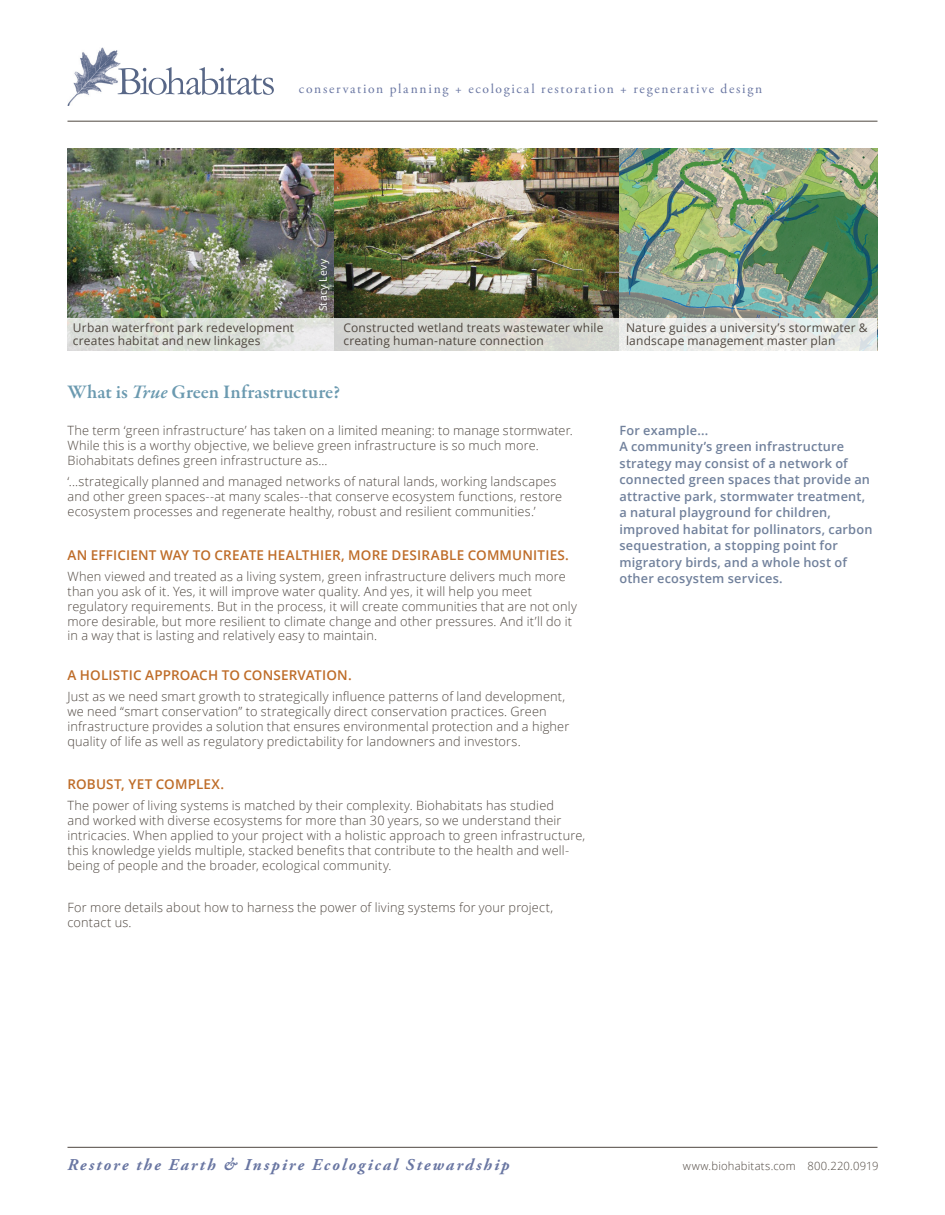
<style>
.page{position:relative;width:945px;height:1215px;background:#fff}
.page>*{position:absolute;margin:0;border:0;box-sizing:border-box;transform-origin:0 0}
.t1{font:600 19.5px "Garamond Premr Pro";color:#6b9ab0}
.t2{font:italic 700 16.5px "Adobe Garamond Pro";letter-spacing:.125em;color:#6976a2}
.t3{font:600 13.5px "Open Sans";letter-spacing:.01em;color:#be6c28}
.t4{font:13.5px "Adobe Garamond Pro";letter-spacing:.125em;color:#6976a2}
.t5{font:300 12.75px/15px "Open Sans";letter-spacing:.015em;color:#4f4740}
.t6{font:600 12.75px/16.5px "Open Sans";letter-spacing:.015em;color:#71819c}
.t7{font:12px/13.5px "Open Sans";letter-spacing:.015em;color:#4f4740}
.t8{font:300 11.25px "Open Sans";letter-spacing:.02em;color:#4f4740}
.t9{font:10.5px "Open Sans";letter-spacing:.025em;color:#fff}
.s1{font-style:italic}
</style>
<div class="page">
<img style="left:68px;top:148px;width:810px;height:170px">
<svg style="left:68px;top:318px;width:810px;height:33px"></svg>
<img style="left:68px;top:47px;width:52px;height:59px">
<svg style="left:118px;top:67px;width:156px;height:28px"></svg>
<hr style="left:68px;top:121px;width:810px;height:1px;background:#4f4740">
<hr style="left:68px;top:1147px;width:810px;height:1px;background:#4f4740">
<p class="t4" style="left:299px;top:81px;width:465px">conservation planning + ecological restoration + regenerative design</p>
<p class="t7" style="left:73px;top:320px;width:223px">Urban waterfront park redevelopment creates habitat and new linkages</p>
<p class="t9" style="left:316px;top:311px;width:54px;rotate:-90deg">Stacy Levy</p>
<p class="t7" style="left:344px;top:320px;width:262px">Constructed wetland treats wastewater while creating human-nature connection</p>
<p class="t7" style="left:626px;top:320px;width:243px">Nature guides a university’s stormwater &amp; landscape management master plan</p>
<h1 class="t1" style="left:68px;top:380px;width:274px">What is <span class="s1">True</span> Green Infrastructure?</h1>
<p class="t5" style="left:68px;top:423px;width:507px">The term ‘green infrastructure’ has taken on a limited meaning: to manage stormwater.<br>While this is a worthy objective, we believe green infrastructure is so much more.<br>Biohabitats defines green infrastructure as...</p>
<p class="t5" style="left:68px;top:474px;width:496px">‘...strategically planned and managed networks of natural lands, working landscapes and other green spaces--at many scales--that conserve ecosystem functions, restore ecosystem processes and regenerate healthy, robust and resilient communities.’</p>
<p class="t3" style="left:68px;top:545px;width:503px">an efficient way to create healthier, more desirable communities.</p>
<p class="t5" style="left:68px;top:568px;width:511px">When viewed and treated as a living system, green infrastructure delivers much more than you ask of it. Yes, it will improve water quality. And yes, it will help you meet regulatory requirements. But in the process, it will create communities that are not only more desirable, but more resilient to climate change and other pressures. And it’ll do it in a way that is lasting and relatively easy to maintain.</p>
<p class="t3" style="left:68px;top:665px;width:286px">a holistic approach to conservation.</p>
<p class="t5" style="left:68px;top:688px;width:503px">Just as we need smart growth to strategically influence patterns of land development, we need “smart conservation” to strategically direct conservation practices. Green infrastructure provides a solution that ensures environmental protection and a higher quality of life as well as regulatory predictability for landowners and investors.</p>
<p class="t3" style="left:68px;top:775px;width:158px">robust, yet complex.</p>
<p class="t5" style="left:68px;top:798px;width:519px">The power of living systems is matched by their complexity. Biohabitats has studied<br>and worked with diverse ecosystems for more than 30 years, so we understand their intricacies. When applied to your project with a holistic approach to green infrastructure, this knowledge yields multiple, stacked benefits that contribute to the health and well&shy;being of people and the broader, ecological community.</p>
<p class="t5" style="left:68px;top:900px;width:487px">For more details about how to harness the power of living systems for your project, contact us.</p>
<p class="t6" style="left:619px;top:422px;width:255px">For example...<br>A community’s green infrastructure strategy may consist of a network of connected green spaces that provide an attractive park, stormwater treatment, a natural playground for children, improved habitat for pollinators, carbon sequestration, a stopping point for migratory birds, and a whole host of other ecosystem services.</p>
<p class="t2" style="left:68px;top:1155px;width:444px">Restore the Earth &amp; Inspire Ecological Stewardship</p>
<p class="t8" style="left:683px;top:1158px;width:197px">www.biohabitats.com 800.220.0919</p>
</div>
